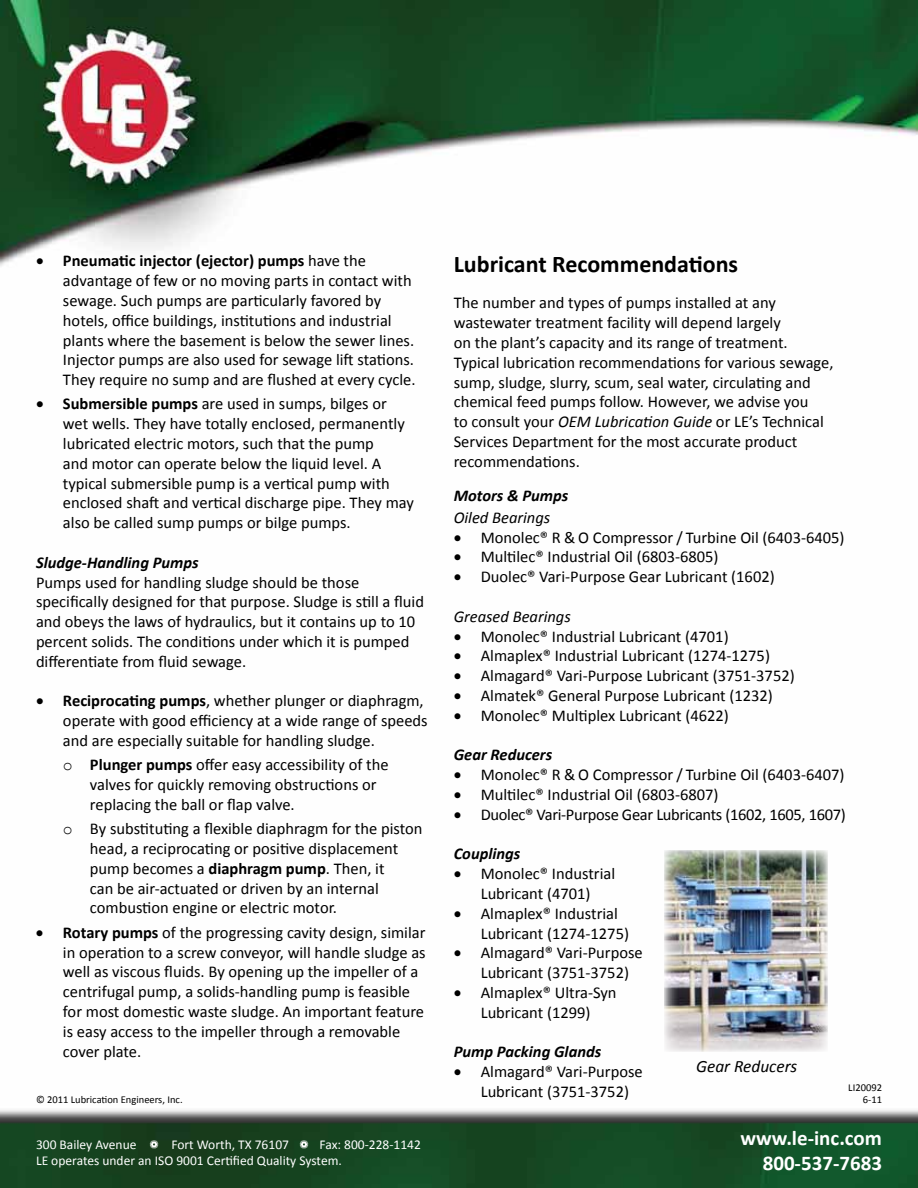
<style>
.page{position:relative;width:918px;height:1188px;background:#fff}
.page>*{position:absolute;margin:0;border:0;box-sizing:border-box;transform-origin:0 0}
.t1{font:700 24px "Calibri";color:#000}
.t2{font:700 21px/25.2px "Calibri";color:#fff;text-align:right}
.t3{font:italic 17.4px "Calibri";color:#000}
.t4{font:16.5px/19.8px "Calibri";color:#000}
.t5{font:italic 700 16.5px "Calibri";color:#000}
.t6{font:16.5px "Calibri";letter-spacing:-.02em;color:#000}
.t7{font:italic 16.5px "Calibri";color:#000}
.t8{font:13.5px/16.2px "Calibri";color:#fff}
.t9{font:10.5px/12.6px "Calibri";color:#000;text-align:right}
.s1{font-weight:700}
.s2{font-family:"Courier New"}
.s3{font-style:italic}
</style>
<div class="page">
<img style="left:0;top:0;width:918px;height:1188px">
<svg style="left:150px;top:1140px;width:8px;height:9px"></svg>
<svg style="left:300px;top:1140px;width:8px;height:9px"></svg>
<img style="left:664px;top:850px;width:164px;height:202px">
<p class="t4" style="left:63px;top:251px;width:354px;text-indent:-27px">• <span class="s1">Pneumatic injector (ejector) pumps</span> have the advantage of few or no moving parts in contact with sewage. Such pumps are particularly favored by hotels, office buildings, institutions and industrial plants where the basement is below the sewer lines.<br>Injector pumps are also used for sewage lift stations.<br>They require no sump and are flushed at every cycle.</p>
<p class="t4" style="left:63px;top:394px;width:352px;text-indent:-27px">• <span class="s1">Submersible pumps</span> are used in sumps, bilges or wet wells. They have totally enclosed, permanently lubricated electric motors, such that the pump<br>and motor can operate below the liquid level. A typical submersible pump is a vertical pump with enclosed shaft and vertical discharge pipe. They may also be called sump pumps or bilge pumps.</p>
<p class="t5" style="left:36px;top:552px;width:164px">Sludge-Handling Pumps</p>
<p class="t4" style="left:36px;top:572px;width:390px">Pumps used for handling sludge should be those specifically designed for that purpose. Sludge is still a fluid and obeys the laws of hydraulics, but it contains up to 10 percent solids. The conditions under which it is pumped differentiate from fluid sewage.</p>
<p class="t4" style="left:63px;top:691px;width:366px;text-indent:-27px">• <span class="s1">Reciprocating pumps</span>, whether plunger or diaphragm, operate with good efficiency at a wide range of speeds and are especially suitable for handling sludge.</p>
<p class="t4" style="left:90px;top:755px;width:300px;text-indent:-27px"><span class="s2">o</span> <span class="s1">Plunger pumps</span> offer easy accessibility of the valves for quickly removing obstructions or replacing the ball or flap valve.</p>
<p class="t4" style="left:90px;top:819px;width:334px;text-indent:-27px"><span class="s2">o</span> By substituting a flexible diaphragm for the piston head, a reciprocating or positive displacement pump becomes a <span class="s1">diaphragm pump</span>. Then, it<br>can be air-actuated or driven by an internal combustion engine or electric motor.</p>
<p class="t4" style="left:63px;top:922px;width:364px;text-indent:-27px">• <span class="s1">Rotary pumps</span> of the progressing cavity design, similar in operation to a screw conveyor, will handle sludge as well as viscous fluids. By opening up the impeller of a centrifugal pump, a solids-handling pump is feasible for most domestic waste sludge. An important feature is easy access to the impeller through a removable cover plate.</p>
<p class="t9" style="left:36px;top:1093px;width:148px">© 2011 Lubrication Engineers, Inc.</p>
<p class="t8" style="left:36px;top:1136px;width:102px">300 Bailey Avenue</p>
<p class="t8" style="left:171px;top:1136px;width:119px">Fort Worth, TX 76107</p>
<p class="t8" style="left:36px;top:1136px;width:386px;text-indent:284px">Fax: 800-228-1142<br>LE operates under an ISO 9001 Certified Quality System.</p>
<h1 class="t1" style="left:454px;top:249px;width:286px">Lubricant Recommendations</h1>
<p class="t4" style="left:454px;top:293px;width:381px">The number and types of pumps installed at any wastewater treatment facility will depend largely<br>on the plant’s capacity and its range of treatment.<br>Typical lubrication recommendations for various sewage, sump, sludge, slurry, scum, seal water, circulating and chemical feed pumps follow. However, we advise you<br>to consult your <span class="s3">OEM Lubrication Guide</span> or LE’s Technical Services Department for the most accurate product recommendations.</p>
<p class="t5" style="left:454px;top:486px;width:116px">Motors &amp; Pumps</p>
<p class="t7" style="left:454px;top:506px;width:98px">Oiled Bearings</p>
<p class="t4" style="left:454px;top:527px;width:392px">• Monolec® R &amp; O Compressor / Turbine Oil (6403-6405)</p>
<p class="t4" style="left:454px;top:547px;width:266px">• Multilec® Industrial Oil (6803-6805)</p>
<p class="t4" style="left:454px;top:567px;width:323px">• Duolec® Vari-Purpose Gear Lubricant (1602)</p>
<p class="t7" style="left:454px;top:605px;width:119px">Greased Bearings</p>
<p class="t4" style="left:454px;top:626px;width:276px">• Monolec® Industrial Lubricant (4701)</p>
<p class="t4" style="left:454px;top:646px;width:318px">• Almaplex® Industrial Lubricant (1274-1275)</p>
<p class="t4" style="left:454px;top:666px;width:343px">• Almagard® Vari-Purpose Lubricant (3751-3752)</p>
<p class="t4" style="left:454px;top:686px;width:321px">• Almatek® General Purpose Lubricant (1232)</p>
<p class="t4" style="left:454px;top:705px;width:277px">• Monolec® Multiplex Lubricant (4622)</p>
<p class="t5" style="left:454px;top:744px;width:100px">Gear Reducers</p>
<p class="t4" style="left:454px;top:765px;width:392px">• Monolec® R &amp; O Compressor / Turbine Oil (6403-6407)</p>
<p class="t4" style="left:454px;top:785px;width:266px">• Multilec® Industrial Oil (6803-6807)</p>
<p class="t6" style="left:454px;top:804px;width:394px">• Duolec® Vari-Purpose Gear Lubricants (1602, 1605, 1607)</p>
<p class="t5" style="left:454px;top:843px;width:68px">Couplings</p>
<p class="t4" style="left:454px;top:864px;width:163px;text-align:center">• Monolec® Industrial<br>Lubricant (4701)</p>
<p class="t4" style="left:481px;top:903px;width:150px;text-indent:-27px">• Almaplex® Industrial<br>Lubricant (1274-1275)</p>
<p class="t4" style="left:481px;top:943px;width:163px;text-indent:-27px">• Almagard® Vari-Purpose<br>Lubricant (3751-3752)</p>
<p class="t4" style="left:454px;top:983px;width:164px;text-align:center">• Almaplex® Ultra-Syn<br>Lubricant (1299)</p>
<p class="t5" style="left:454px;top:1041px;width:149px">Pump Packing Glands</p>
<p class="t4" style="left:481px;top:1062px;width:163px;text-indent:-27px">• Almagard® Vari-Purpose<br>Lubricant (3751-3752)</p>
<p class="t3" style="left:696px;top:1055px;width:103px">Gear Reducers</p>
<p class="t9" style="left:848px;top:1081px;width:35px">LI20092<br>6-11</p>
<p class="t2" style="left:740px;top:1125px;width:143px">www.le-inc.com<br>800-537-7683</p>
</div>
